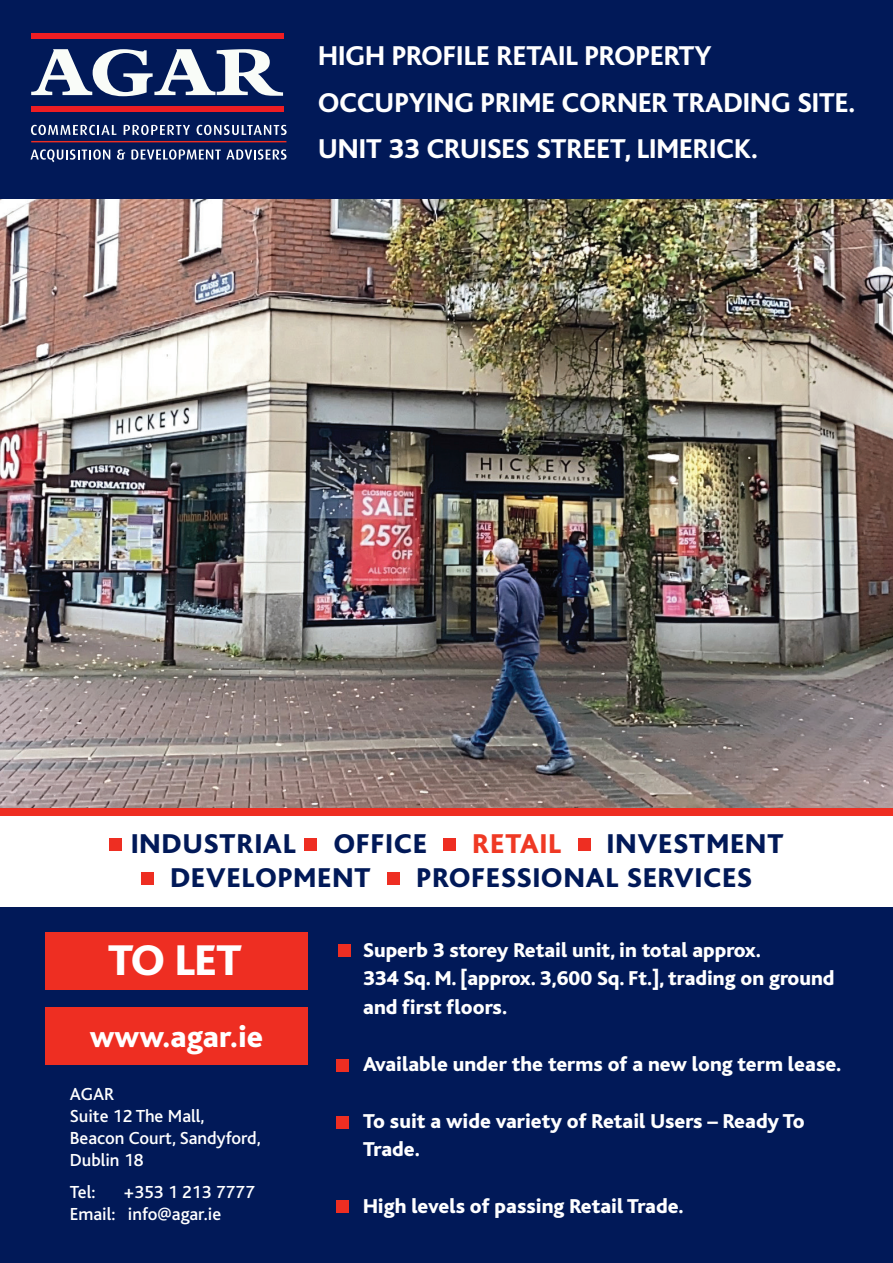
<style>
.page{position:relative;width:893px;height:1263px;background:#fff}
.page>*{position:absolute;margin:0;border:0;box-sizing:border-box;transform-origin:0 0}
.t1{font:800 72px "Bembo";color:#f9fcf8;scale:1.14 1}
.t2{font:800 45px "Bliss";color:#fff}
.t3{font:800 31.5px "Bliss";color:#fff}
.t4{font:800 28.5px "Bliss";color:#fff}
.t5{font:800 28.5px "Bliss";letter-spacing:.04em;color:#011958}
.t6{font:800 28.5px "Bliss";letter-spacing:.04em;color:#ef3924}
.t7{font:800 21px/28.5px "Bliss";color:#fff}
.t8{font:500 18.3px "Bliss";color:#fff}
</style>
<div class="page">
<img style="left:0;top:199px;width:893px;height:609px">
<div style="left:0;top:808px;width:893px;height:211px;background:#ee2e22"></div>
<div style="left:0;top:816px;width:893px;height:447px;background:#011958"></div>
<div style="left:0;top:0;width:893px;height:198px;background:#011958"></div>
<div style="left:45px;top:1007px;width:262px;height:58px;background:#ee2e22"></div>
<div style="left:45px;top:932px;width:262px;height:58px;background:#ee2e22"></div>
<div style="left:0;top:816px;width:893px;height:91px;background:#fff"></div>
<div style="left:109px;top:838px;width:13px;height:13px;background:#ee2e22"></div>
<div style="left:305px;top:838px;width:12px;height:13px;background:#ee2e22"></div>
<div style="left:443px;top:838px;width:13px;height:13px;background:#ee2e22"></div>
<div style="left:578px;top:838px;width:12px;height:13px;background:#ee2e22"></div>
<div style="left:141px;top:872px;width:13px;height:13px;background:#ee2e22"></div>
<div style="left:387px;top:872px;width:13px;height:13px;background:#ee2e22"></div>
<div style="left:338px;top:944px;width:12px;height:13px;background:#ee2e22"></div>
<div style="left:336px;top:1116px;width:13px;height:13px;background:#ee2e22"></div>
<div style="left:336px;top:1059px;width:13px;height:13px;background:#ee2e22"></div>
<svg style="left:31px;top:125px;width:85px;height:10px"></svg>
<svg style="left:124px;top:125px;width:66px;height:10px"></svg>
<svg style="left:197px;top:125px;width:90px;height:10px"></svg>
<svg style="left:30px;top:149px;width:80px;height:13px"></svg>
<svg style="left:117px;top:149px;width:8px;height:11px"></svg>
<svg style="left:131px;top:149px;width:156px;height:11px"></svg>
<hr style="left:31px;top:141px;width:255px;height:1px;background:#ee2e22">
<div style="left:31px;top:33px;width:252px;height:6px;background:#ee1d23"></div>
<div style="left:31px;top:107px;width:252px;height:5px;background:#ee1d23"></div>
<div style="left:336px;top:1200px;width:13px;height:13px;background:#ee2e22"></div>
<p class="t1" style="left:31px;top:32px;width:222px">AGAR</p>
<p class="t4" style="left:318px;top:41px;width:395px">HIGH PROFILE RETAIL PROPERTY</p>
<p class="t4" style="left:318px;top:88px;width:539px">OCCUPYING PRIME CORNER TRADING SITE.</p>
<p class="t4" style="left:318px;top:134px;width:441px">UNIT 33 CRUISES STREET, LIMERICK.</p>
<p class="t5" style="left:131px;top:829px;width:166px">INDUSTRIAL</p>
<p class="t5" style="left:334px;top:829px;width:94px">OFFICE</p>
<p class="t6" style="left:473px;top:829px;width:90px">RETAIL</p>
<p class="t5" style="left:607px;top:829px;width:178px">INVESTMENT</p>
<p class="t5" style="left:170px;top:863px;width:202px">DEVELOPMENT</p>
<p class="t5" style="left:417px;top:863px;width:337px">PROFESSIONAL SERVICES</p>
<p class="t2" style="left:108px;top:937px;width:135px">TO LET</p>
<p class="t7" style="left:363px;top:936px;width:399px">Superb 3 storey Retail unit, in total approx.</p>
<p class="t7" style="left:363px;top:965px;width:473px">334 Sq. M. [approx. 3,600 Sq. Ft.], trading on ground and first floors.</p>
<p class="t3" style="left:90px;top:1020px;width:175px">www.agar.ie</p>
<p class="t8" style="left:70px;top:1085px;width:46px">AGAR</p>
<p class="t8" style="left:70px;top:1106px;width:136px">Suite 12 The Mall,</p>
<p class="t8" style="left:70px;top:1128px;width:192px">Beacon Court, Sandyford,</p>
<p class="t8" style="left:70px;top:1150px;width:75px">Dublin 18</p>
<p class="t8" style="left:70px;top:1182px;width:27px">Tel:</p>
<p class="t8" style="left:123px;top:1182px;width:133px">+353 1 213 7777</p>
<p class="t8" style="left:70px;top:1204px;width:153px">Email: info@agar.ie</p>
<p class="t7" style="left:363px;top:1050px;width:480px">Available under the terms of a new long term lease.</p>
<p class="t7" style="left:363px;top:1107px;width:443px">To suit a wide variety of Retail Users – Ready To<br>Trade.</p>
<p class="t7" style="left:363px;top:1193px;width:322px">High levels of passing Retail Trade.</p>
</div>
